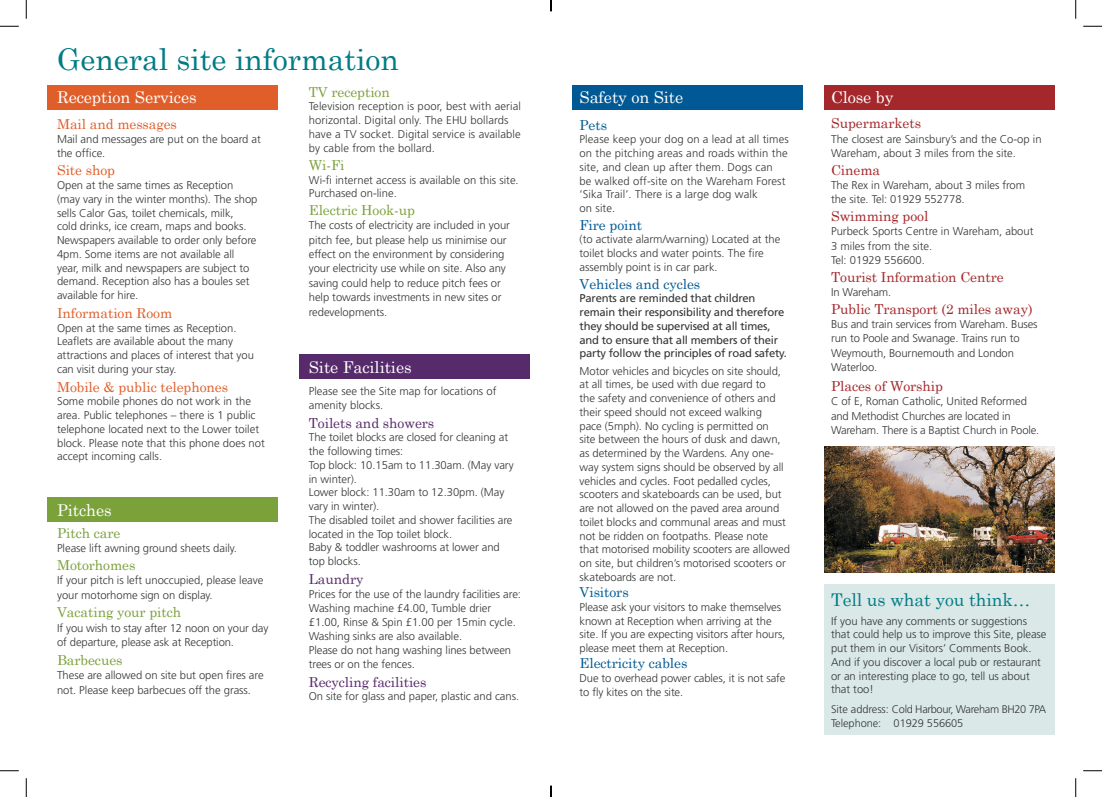
<style>
.page{position:relative;width:1102px;height:797px;background:#fff}
.page>*{position:absolute;margin:0;border:0;box-sizing:border-box;transform-origin:0 0}
.t1{font:30px "Century Schoolbook";color:#007c85}
.t2{font:17.5px "Century Schoolbook";letter-spacing:-.005em;color:#007c85}
.t3{font:16.25px "Century Schoolbook";letter-spacing:-.005em;color:#fff}
.t4{font:13.75px "Century Schoolbook";letter-spacing:-.005em;color:#a4272b}
.t5{font:13.75px "Century Schoolbook";letter-spacing:-.005em;color:#7ba13b}
.t6{font:13.75px "Century Schoolbook";letter-spacing:-.005em;color:#e05e2a}
.t7{font:13.75px "Century Schoolbook";letter-spacing:-.005em;color:#005994}
.t8{font:13.75px "Century Schoolbook";letter-spacing:-.005em;color:#572a6b}
.t9{font:300 11.25px/13.8px "Frutiger";letter-spacing:-.005em;color:#343535}
.t10{font:11.25px/13.8px "Frutiger";letter-spacing:-.02em;color:#343535}
.t11{font:300 11px/13.8px "Frutiger";letter-spacing:-.005em;color:#343535}
</style>
<div class="page">
<div style="left:572px;top:85px;width:230px;height:25px;background:#005994"></div>
<div style="left:823px;top:85px;width:231px;height:25px;background:#a4272b"></div>
<div style="left:48px;top:498px;width:230px;height:24px;background:#7ba13b"></div>
<div style="left:299px;top:354px;width:230px;height:25px;background:#572a6b"></div>
<div style="left:48px;top:85px;width:230px;height:25px;background:#e05e2a"></div>
<div style="left:823px;top:584px;width:231px;height:151px;background:#dae8e8"></div>
<img style="left:824px;top:446px;width:230px;height:127px">
<svg style="left:0;top:25px;width:19px;height:2px"></svg>
<svg style="left:1083px;top:25px;width:18px;height:2px"></svg>
<svg style="left:0;top:770px;width:19px;height:1px"></svg>
<svg style="left:1083px;top:770px;width:18px;height:1px"></svg>
<svg style="left:25px;top:0;width:2px;height:19px"></svg>
<svg style="left:25px;top:778px;width:2px;height:19px"></svg>
<svg style="left:1075px;top:0;width:1px;height:19px"></svg>
<svg style="left:1075px;top:778px;width:1px;height:19px"></svg>
<svg style="left:550px;top:785px;width:1px;height:12px"></svg>
<h1 class="t1" style="left:57px;top:40px;width:343px">General site information</h1>
<h3 class="t3" style="left:57px;top:87px;width:141px">Reception Services</h3>
<p class="t6" style="left:57px;top:115px;width:121px">Mail and messages</p>
<p class="t9" style="left:57px;top:132px;width:205px">Mail and messages are put on the board at the office.</p>
<p class="t6" style="left:57px;top:162px;width:60px">Site shop</p>
<p class="t9" style="left:57px;top:178px;width:202px">Open at the same times as Reception (may vary in the winter months). The shop sells Calor Gas, toilet chemicals, milk,<br>cold drinks, ice cream, maps and books.<br>Newspapers available to order only before 4pm. Some items are not available all year, milk and newspapers are subject to demand. Reception also has a boules set available for hire.</p>
<p class="t6" style="left:57px;top:304px;width:117px">Information Room</p>
<p class="t9" style="left:57px;top:321px;width:198px">Open at the same times as Reception.<br>Leaflets are available about the many attractions and places of interest that you can visit during your stay.</p>
<p class="t6" style="left:57px;top:378px;width:172px">Mobile &amp; public telephones</p>
<p class="t9" style="left:57px;top:394px;width:209px">Some mobile phones do not work in the area. Public telephones – there is 1 public telephone located next to the Lower toilet block. Please note that this phone does not accept incoming calls.</p>
<p class="t5" style="left:309px;top:83px;width:82px">TV reception</p>
<p class="t9" style="left:309px;top:100px;width:213px">Television reception is poor, best with aerial horizontal. Digital only. The EHU bollards have a TV socket. Digital service is available by cable from the bollard.</p>
<p class="t5" style="left:309px;top:156px;width:37px">Wi-Fi</p>
<p class="t9" style="left:309px;top:173px;width:211px">Wi-fi internet access is available on this site.<br>Purchased on-line.</p>
<p class="t5" style="left:309px;top:201px;width:108px">Electric Hook-up</p>
<p class="t9" style="left:309px;top:218px;width:203px;line-height:14.4px">The costs of electricity are included in your pitch fee, but please help us minimise our effect on the environment by considering your electricity use while on site. Also any saving could help to reduce pitch fees or help towards investments in new sites or redevelopments.</p>
<h3 class="t3" style="left:309px;top:356px;width:104px">Site Facilities</h3>
<p class="t9" style="left:309px;top:384px;width:189px">Please see the Site map for locations of amenity blocks.</p>
<p class="t8" style="left:309px;top:414px;width:127px">Toilets and showers</p>
<p class="t9" style="left:309px;top:430px;width:206px">The toilet blocks are closed for cleaning at the following times:<br>Top block: 10.15am to 11.30am. (May vary in winter).<br>Lower block: 11.30am to 12.30pm. (May vary in winter).<br>The disabled toilet and shower facilities are located in the Top toilet block.<br>Baby &amp; toddler washrooms at lower and top blocks.</p>
<p class="t8" style="left:309px;top:570px;width:56px">Laundry</p>
<p class="t9" style="left:309px;top:587px;width:214px">Prices for the use of the laundry facilities are:<br>Washing machine £4.00, Tumble drier £1.00, Rinse &amp; Spin £1.00 per 15min cycle.<br>Washing sinks are also available.<br>Please do not hang washing lines between trees or on the fences.</p>
<p class="t8" style="left:309px;top:673px;width:119px">Recycling facilities</p>
<p class="t9" style="left:309px;top:689px;width:212px">On site for glass and paper, plastic and cans.</p>
<h3 class="t3" style="left:57px;top:499px;width:56px">Pitches</h3>
<p class="t5" style="left:57px;top:524px;width:65px">Pitch care</p>
<p class="t9" style="left:57px;top:541px;width:181px">Please lift awning ground sheets daily.</p>
<p class="t5" style="left:57px;top:556px;width:80px">Motorhomes</p>
<p class="t9" style="left:57px;top:573px;width:208px;line-height:14.4px">If your pitch is left unoccupied, please leave your motorhome sign on display.</p>
<p class="t5" style="left:57px;top:604px;width:126px">Vacating your pitch</p>
<p class="t9" style="left:57px;top:620px;width:213px;line-height:14.4px">If you wish to stay after 12 noon on your day of departure, please ask at Reception.</p>
<p class="t5" style="left:57px;top:651px;width:67px">Barbecues</p>
<p class="t9" style="left:57px;top:668px;width:208px;line-height:14.4px">These are allowed on site but open fires are not. Please keep barbecues off the grass.</p>
<h3 class="t3" style="left:579px;top:87px;width:105px">Safety on Site</h3>
<p class="t7" style="left:579px;top:116px;width:29px">Pets</p>
<p class="t9" style="left:579px;top:133px;width:211px">Please keep your dog on a lead at all times on the pitching areas and roads within the site, and clean up after them. Dogs can<br>be walked off-site on the Wareham Forest ‘Sika Trail’. There is a large dog walk<br>on site.</p>
<p class="t7" style="left:579px;top:216px;width:64px">Fire point</p>
<p class="t9" style="left:579px;top:233px;width:202px">(to activate alarm/warning) Located at the toilet blocks and water points. The fire assembly point is in car park.</p>
<p class="t7" style="left:579px;top:275px;width:122px">Vehicles and cycles</p>
<p class="t10" style="left:579px;top:291px;width:209px">Parents are reminded that children remain their responsibility and therefore they should be supervised at all times, and to ensure that all members of their party follow the principles of road safety.</p>
<p class="t9" style="left:579px;top:364px;width:212px">Motor vehicles and bicycles on site should, at all times, be used with due regard to<br>the safety and convenience of others and their speed should not exceed walking<br>pace (5mph). No cycling is permitted on<br>site between the hours of dusk and dawn, as determined by the Wardens. Any one&shy;way system signs should be observed by all vehicles and cycles. Foot pedalled cycles, scooters and skateboards can be used, but are not allowed on the paved area around toilet blocks and communal areas and must not be ridden on footpaths. Please note that motorised mobility scooters are allowed on site, but children’s motorised scooters or skateboards are not.</p>
<p class="t7" style="left:579px;top:583px;width:51px">Visitors</p>
<p class="t9" style="left:579px;top:600px;width:207px">Please ask your visitors to make themselves known at Reception when arriving at the site. If you are expecting visitors after hours, please meet them at Reception.</p>
<p class="t7" style="left:579px;top:655px;width:109px">Electricity cables</p>
<p class="t9" style="left:579px;top:671px;width:207px">Due to overhead power cables, it is not safe to fly kites on the site.</p>
<h3 class="t3" style="left:831px;top:87px;width:64px">Close by</h3>
<p class="t4" style="left:831px;top:115px;width:91px">Supermarkets</p>
<p class="t9" style="left:831px;top:132px;width:212px;line-height:14.4px">The closest are Sainsbury’s and the Co-op in<br>Wareham, about 3 miles from the site.</p>
<p class="t4" style="left:831px;top:161px;width:51px">Cinema</p>
<p class="t9" style="left:831px;top:178px;width:195px;line-height:14.4px">The Rex in Wareham, about 3 miles from the site. Tel: 01929 552778.</p>
<p class="t4" style="left:831px;top:207px;width:99px">Swimming pool</p>
<p class="t9" style="left:831px;top:224px;width:204px;line-height:14.4px">Purbeck Sports Centre in Wareham, about<br>3 miles from the site.<br>Tel: 01929 556600.</p>
<p class="t4" style="left:831px;top:268px;width:174px">Tourist Information Centre</p>
<p class="t9" style="left:831px;top:285px;width:62px">In Wareham.</p>
<p class="t4" style="left:831px;top:300px;width:203px">Public Transport (2 miles away)</p>
<p class="t9" style="left:831px;top:317px;width:208px;line-height:14.4px">Bus and train services from Wareham. Buses run to Poole and Swanage. Trains run to<br>Weymouth, Bournemouth and London<br>Waterloo.</p>
<p class="t4" style="left:831px;top:377px;width:113px">Places of Worship</p>
<p class="t9" style="left:831px;top:394px;width:210px;line-height:14.4px">C of E, Roman Catholic, United Reformed and Methodist Churches are located in<br>Wareham. There is a Baptist Church in Poole.</p>
<h2 class="t2" style="left:831px;top:588px;width:201px">Tell us what you think…</h2>
<p class="t9" style="left:831px;top:614px;width:217px">If you have any comments or suggestions that could help us to improve this Site, please put them in our Visitors’ Comments Book.<br>And if you discover a local pub or restaurant or an interesting place to go, tell us about that too!</p>
<p class="t11" style="left:831px;top:702px;width:217px">Site address: Cold Harbour, Wareham BH20 7PA<br>Telephone: 01929 556605</p>
</div>
